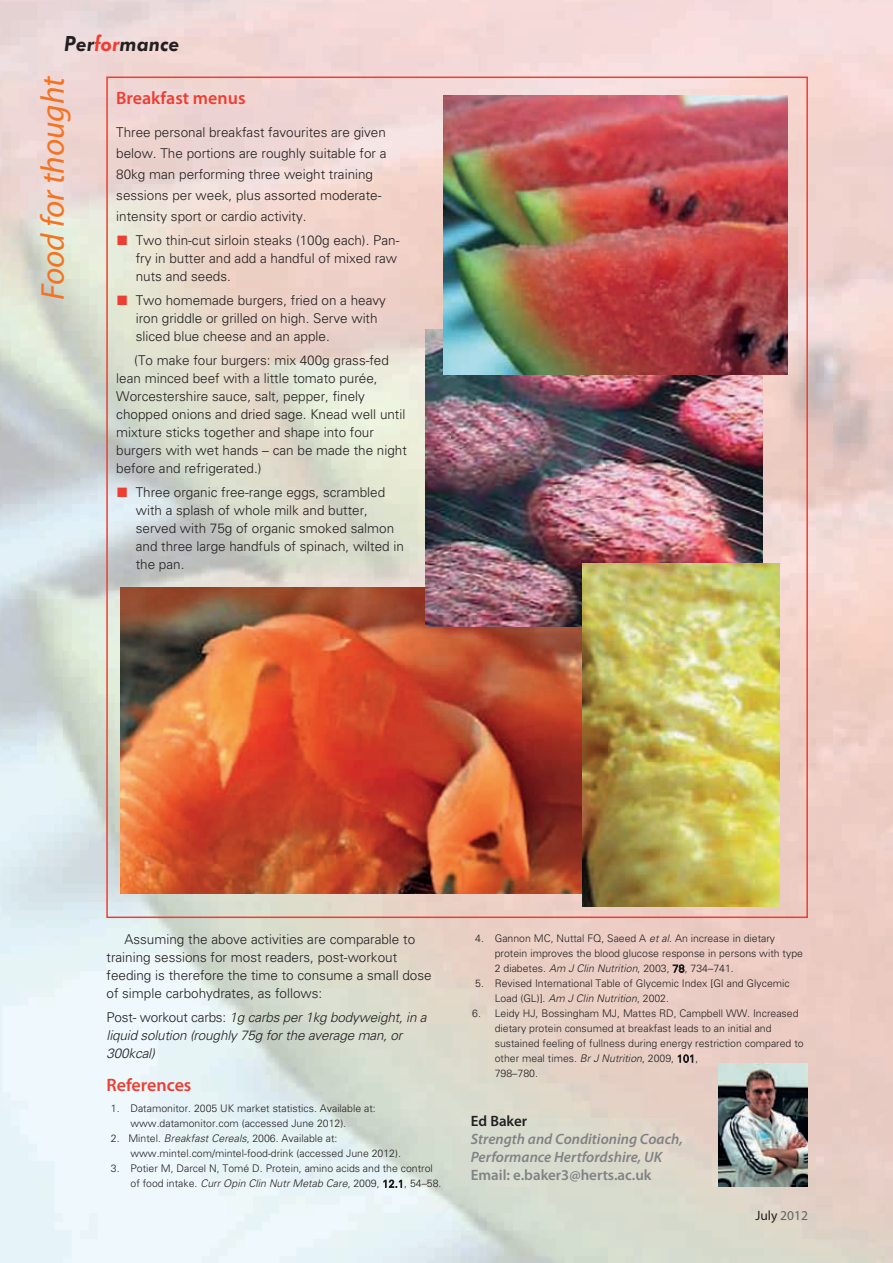
<style>
.page{position:relative;width:893px;height:1263px;background:#fff}
.page>*{position:absolute;margin:0;border:0;box-sizing:border-box;transform-origin:0 0}
.t1{font:italic 33px "Myriad Pro";color:#f47321}
.t2{font:italic 600 22.5px "Futura";color:#231f20}
.t3{font:600 18px "Myriad Pro";color:#ee3e32}
.t4{font:italic 600 15px/18px "Myriad Pro";color:#808285}
.t5{font:600 15px "Myriad Pro";color:#808285}
.t6{font:600 15px "Myriad Pro";color:#231f20}
.t7{font:300 13.5px/18px "Univers";color:#231f20}
.t8{font:italic 300 13.5px/18px "Univers";color:#231f20}
.t9{font:13.5px "Myriad Pro";color:#231f20}
.t10{font:300 10.5px/15px "Univers";color:#231f20}
.s1{color:#ee3e32}
.s2{font-style:normal}
.s3{font-style:italic}
.s4{color:#636366}
</style>
<div class="page">
<img style="left:0;top:0;width:893px;height:1263px">
<img style="left:120px;top:587px;width:463px;height:306px">
<img style="left:425px;top:330px;width:337px;height:297px">
<img style="left:444px;top:95px;width:344px;height:279px">
<img style="left:719px;top:1063px;width:89px;height:123px">
<img style="left:583px;top:564px;width:197px;height:342px">
<h2 class="t2" style="left:64px;top:35px;width:117px">Per<span class="s1">for</span>mance</h2>
<h1 class="t1" style="left:40px;top:300px;width:225px;rotate:-90deg">Food for thought</h1>
<h3 class="t3" style="left:116px;top:91px;width:131px">Breakfast menus</h3>
<p class="t7" style="left:116px;top:123px;width:272px;line-height:21px">Three personal breakfast favourites are given below. The portions are roughly suitable for a 80kg man performing three weight training sessions per week, plus assorted moderate&shy;intensity sport or cardio activity.</p>
<p class="t7" style="left:136px;top:233px;width:265px;text-indent:-19px"><span class="s1">■</span> Two thin-cut sirloin steaks (100g each). Pan&shy;fry in butter and add a handful of mixed raw nuts and seeds.</p>
<p class="t7" style="left:136px;top:293px;width:252px;text-indent:-19px"><span class="s1">■</span> Two homemade burgers, fried on a heavy iron griddle or grilled on high. Serve with sliced blue cheese and an apple.</p>
<p class="t7" style="left:116px;top:353px;width:292px;text-indent:18px">(To make four burgers: mix 400g grass-fed lean minced beef with a little tomato purée, Worcestershire sauce, salt, pepper, finely chopped onions and dried sage. Knead well until mixture sticks together and shape into four burgers with wet hands – can be made the night before and refrigerated.)</p>
<p class="t7" style="left:136px;top:485px;width:270px;text-indent:-19px"><span class="s1">■</span> Three organic free-range eggs, scrambled with a splash of whole milk and butter, served with 75g of organic smoked salmon and three large handfuls of spinach, wilted in the pan.</p>
<p class="t7" style="left:107px;top:932px;width:327px;text-indent:18px">Assuming the above activities are comparable to training sessions for most readers, post-workout feeding is therefore the time to consume a small dose of simple carbohydrates, as follows:</p>
<p class="t8" style="left:106px;top:1010px;width:324px"><span class="s2">P o s t- wo r ko u t c a r b s :</span> 1g carbs per1kg bodyweight,in a liquid solution (roughly 75g forthe average man,or<br>300kcal)</p>
<h3 class="t3" style="left:106px;top:1079px;width:86px">References</h3>
<p class="t10" style="left:130px;top:1102px;width:247px;text-indent:-20px">1. Datamonitor. 2005 UK market statistics. Available at: www.datamonitor.com (accessed June 2012).</p>
<p class="t10" style="left:130px;top:1132px;width:272px;text-indent:-20px">2. Mintel. <span class="s3">Breakfast Cereals</span>, 2006. Available at: www.mintel.com/mintel-food-drink (accessed June 2012).</p>
<p class="t10" style="left:130px;top:1162px;width:312px;text-indent:-20px">3. Potier M, Darcel N, Tomé D. Protein, amino acids and the control of food intake. <span class="s3">Curr Opin Clin Nutr Metab Care</span>, 2009, 12.1, 54–58.</p>
<p class="t10" style="left:495px;top:932px;width:310px;text-indent:-20px">4. Gannon MC, Nuttal FQ, Saeed A <span class="s3">et al</span>. An increase in dietary protein improves the blood glucose response in persons with type<br>2 diabetes. <span class="s3">Am J Clin Nutrition</span>, 2003, 78, 734–741.</p>
<p class="t10" style="left:495px;top:977px;width:296px;text-indent:-20px">5. Revised International Table of Glycemic Index [GI and Glycemic<br>Load (GL)]. <span class="s3">Am J Clin Nutrition</span>, 2002.</p>
<p class="t10" style="left:495px;top:1007px;width:310px;text-indent:-23px">6. Leidy HJ, Bossingham MJ, Mattes RD, Campbell WW. Increased dietary protein consumed at breakfast leads to an initial and sustained feeling of fullness during energy restriction compared to other meal times. <span class="s3">Br J Nutrition</span>, 2009, 101,<br>798–780.</p>
<p class="t6" style="left:471px;top:1116px;width:58px">Ed Baker</p>
<p class="t4" style="left:471px;top:1131px;width:214px">Strength and Conditioning Coach,<br>Performance Hertfordshire, UK</p>
<p class="t5" style="left:471px;top:1170px;width:182px">Email: e.baker3@herts.ac.uk</p>
<p class="t9" style="left:755px;top:1208px;width:54px">July <span class="s4">2012</span></p>
</div>
